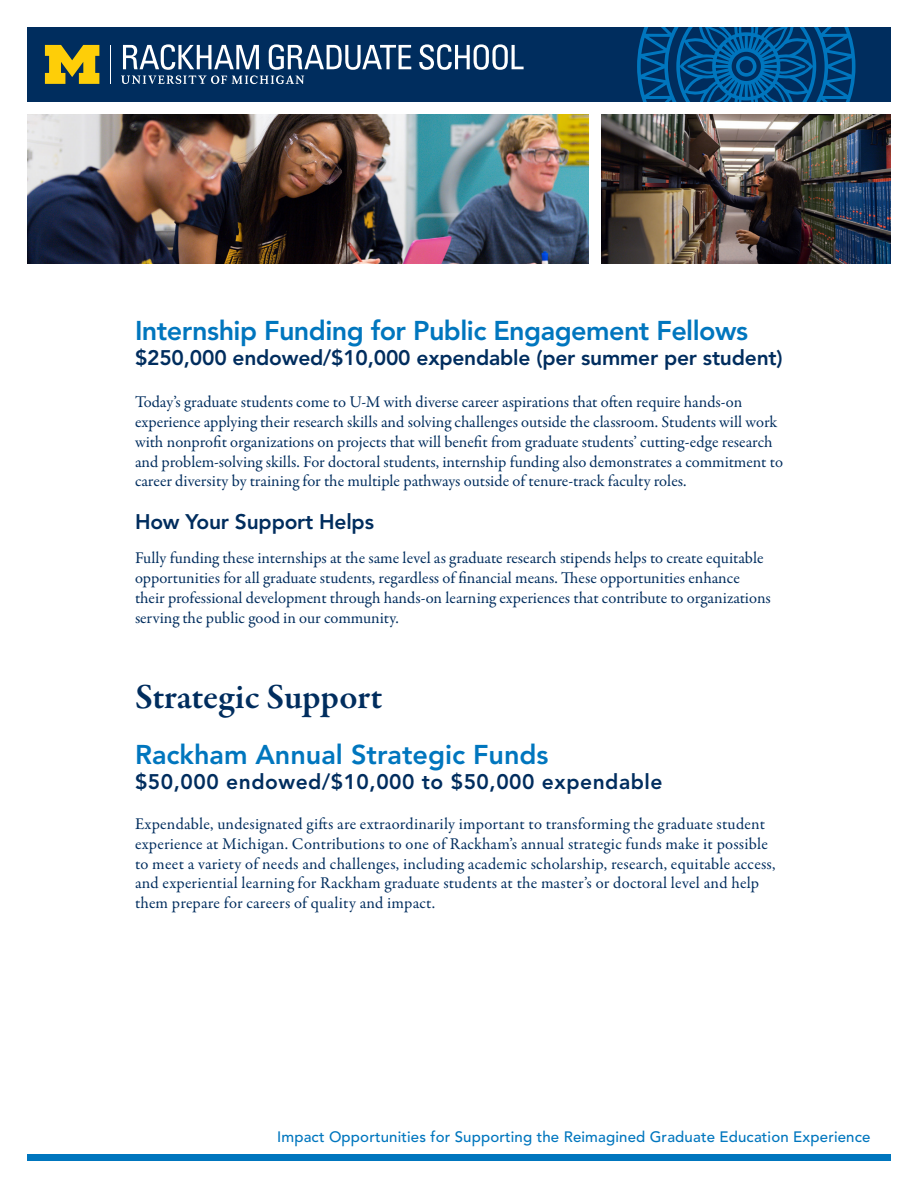
<style>
.page{position:relative;width:918px;height:1188px;background:#fff}
.page>*{position:absolute;margin:0;border:0;box-sizing:border-box;transform-origin:0 0}
.t1{font:600 36px "Garamond Premr Pro";letter-spacing:-.005em;color:#002d5e}
.t2{font:800 27px "Avenir LT Std";letter-spacing:-.02em;color:#0076be}
.t3{font:800 27px "Avenir LT Std";color:#0076be}
.t4{font:800 21px "Avenir LT Std";letter-spacing:-.01em;color:#002d5e}
.t5{font:800 21px "Avenir LT Std";letter-spacing:.025em;color:#002d5e}
.t6{font:16.5px/19.8px "Garamond Premr Pro";color:#002d5e}
.t7{font:500 15px "Avenir LT Std";letter-spacing:.01em;color:#0076be}
</style>
<div class="page">
<div style="left:27px;top:1155px;width:864px;height:6px;background:#0076be"></div>
<div style="left:27px;top:27px;width:864px;height:75px;background:#002d5e"></div>
<svg style="left:419px;top:44px;width:105px;height:26px"></svg>
<hr style="left:110px;top:45px;width:1px;height:39px;background:#fff">
<svg style="left:45px;top:45px;width:54px;height:39px"></svg>
<svg style="left:121px;top:44px;width:290px;height:40px"></svg>
<svg style="left:637px;top:27px;width:218px;height:75px"></svg>
<img style="left:27px;top:114px;width:562px;height:150px">
<img style="left:602px;top:114px;width:289px;height:150px">
<p class="t2" style="left:135px;top:315px;width:615px">Internship Funding for Public Engagement Fellows</p>
<p class="t4" style="left:135px;top:346px;width:649px">$250,000 endowed/$10,000 expendable (per summer per student)</p>
<p class="t6" style="left:135px;top:393px;width:650px">Today’s graduate students come to U-M with diverse career aspirations that often require hands-on experience applying their research skills and solving challenges outside the classroom. Students will work with nonprofit organizations on projects that will benefit from graduate students’ cutting-edge research and problem-solving skills. For doctoral students, internship funding also demonstrates a commitment to career diversity by training for the multiple pathways outside of tenure-track faculty roles.</p>
<p class="t4" style="left:135px;top:510px;width:241px">How Your Support Helps</p>
<p class="t6" style="left:135px;top:549px;width:637px">Fully funding these internships at the same level as graduate research stipends helps to create equitable opportunities for all graduate students, regardless of financial means. These opportunities enhance their professional development through hands-on learning experiences that contribute to organizations serving the public good in our community.</p>
<p class="t1" style="left:135px;top:675px;width:249px">Strategic Support</p>
<p class="t3" style="left:135px;top:739px;width:415px">Rackham Annual Strategic Funds</p>
<p class="t5" style="left:135px;top:769px;width:529px">$50,000 endowed/$10,000 to $50,000 expendable</p>
<p class="t6" style="left:135px;top:814px;width:642px">Expendable, undesignated gifts are extraordinarily important to transforming the graduate student experience at Michigan. Contributions to one of Rackham’s annual strategic funds make it possible to meet a variety of needs and challenges, including academic scholarship, research, equitable access, and experiential learning for Rackham graduate students at the master’s or doctoral level and help them prepare for careers of quality and impact.</p>
<p class="t7" style="left:277px;top:1128px;width:595px">Impact Opportunities for Supporting the Reimagined Graduate Education Experience</p>
</div>
